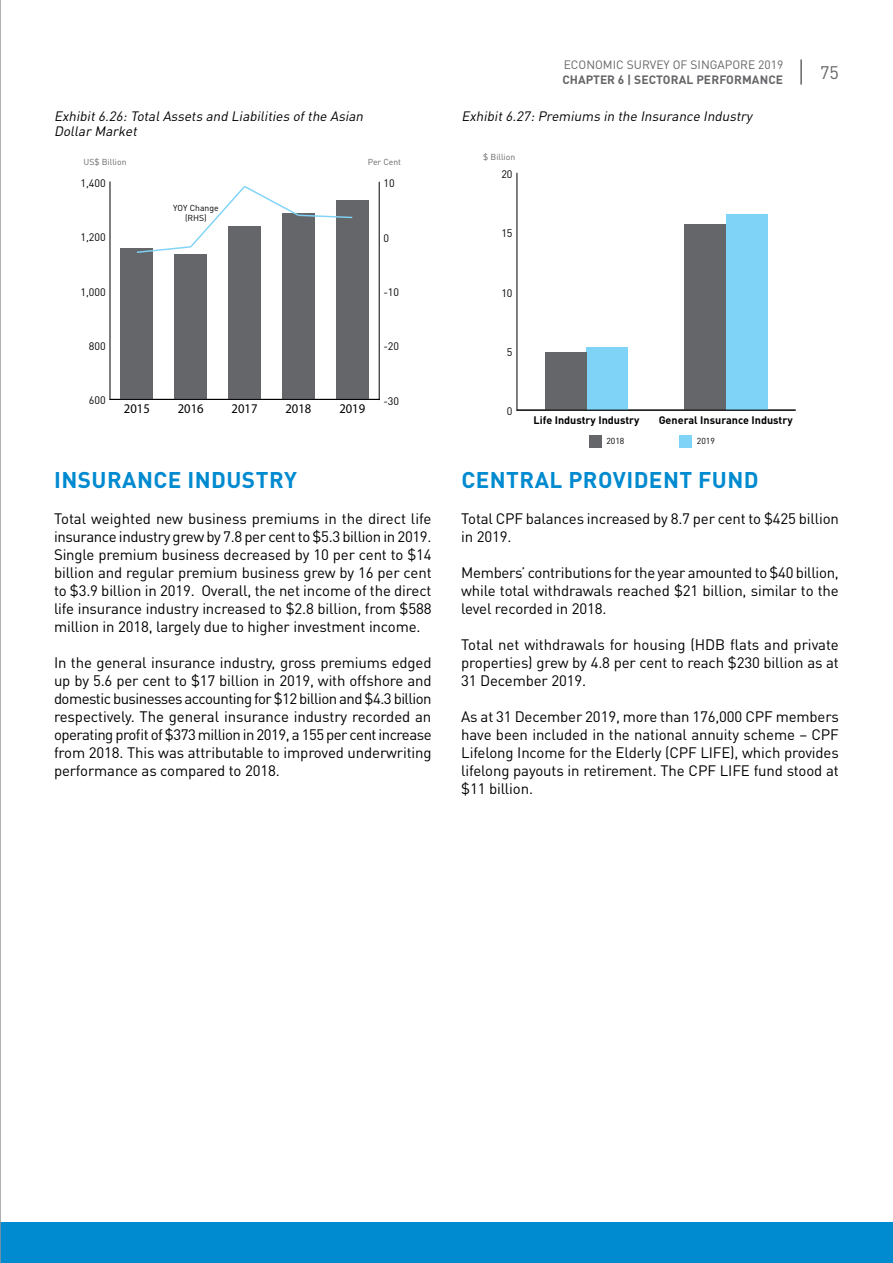
<style>
.page{position:relative;width:893px;height:1263px;background:#fff}
.page>*{position:absolute;margin:0;border:0;box-sizing:border-box;transform-origin:0 0}
.t1{font:700 22.5px "DIN Pro";letter-spacing:.02em;color:#008ad0}
.t2{font:18px "DIN Pro";color:#656669}
.t3{font:15px/18px "DIN Pro";letter-spacing:-.01em;color:#000;text-align:justify}
.t4{font:italic 13.5px/15px "DIN Pro";color:#000}
.t5{font:13.35px "Myriad Pro";color:#000;scale:.95 1}
.t6{font:12px "DIN Pro";color:#656669}
.t7{font:700 12px "DIN Pro";letter-spacing:.01em;color:#656669}
.t8{font:700 10.8px "DIN Pro";color:#000}
.t9{font:10.8px "DIN Pro";color:#000}
.t10{font:8.7px "DIN Pro";color:#656669}
.t11{font:8.7px "DIN Pro";color:#000}
.t12{font:8.55px "DIN Pro";color:#656669}
.t13{font:8.55px/10.4px "DIN Pro";color:#000;text-align:center}
</style>
<div class="page">
<div style="left:0;top:1222px;width:893px;height:41px;background:#008ad0"></div>
<hr style="left:110px;top:182px;width:1px;height:217px;background:#000">
<div style="left:121px;top:248px;width:32px;height:151px;background:#656669"></div>
<div style="left:175px;top:254px;width:32px;height:145px;background:#656669"></div>
<div style="left:228px;top:226px;width:33px;height:173px;background:#656669"></div>
<div style="left:282px;top:213px;width:33px;height:186px;background:#656669"></div>
<div style="left:336px;top:200px;width:32px;height:199px;background:#656669"></div>
<hr style="left:110px;top:399px;width:269px;height:1px;background:#000">
<hr style="left:379px;top:182px;width:1px;height:218px;background:#000">
<svg style="left:136px;top:186px;width:217px;height:67px"></svg>
<hr style="left:517px;top:173px;width:1px;height:237px;background:#000">
<div style="left:586px;top:347px;width:42px;height:63px;background:#7ed3f7"></div>
<div style="left:726px;top:215px;width:41px;height:195px;background:#7ed3f7"></div>
<div style="left:545px;top:352px;width:41px;height:58px;background:#656669"></div>
<div style="left:684px;top:225px;width:42px;height:185px;background:#656669"></div>
<hr style="left:517px;top:410px;width:278px;height:1px;background:#000">
<div style="left:589px;top:435px;width:13px;height:13px;background:#656669"></div>
<div style="left:680px;top:435px;width:12px;height:13px;background:#7ed3f7"></div>
<hr style="left:0;top:0;width:1px;height:1263px;background:#939598">
<hr style="left:800px;top:59px;width:2px;height:26px;background:#656669">
<p class="t6" style="left:564px;top:57px;width:221px">ECONOMIC SURVEY OF SINGAPORE 2019</p>
<p class="t7" style="left:562px;top:71px;width:222px">CHAPTER 6 | SECTORAL PERFORMANCE</p>
<p class="t4" style="left:54px;top:108px;width:314px">Exhibit6.26:TotalAssets and Liabilities ofthe Asian<br>Dollar Market</p>
<p class="t4" style="left:461px;top:108px;width:295px">Exhibit6.27:Premiums in the Insurance Industry</p>
<p class="t12" style="left:84px;top:156px;width:44px">US$ Billion</p>
<p class="t12" style="left:368px;top:156px;width:35px">Per Cent</p>
<p class="t9" style="left:80px;top:176px;width:27px">1,400</p>
<p class="t9" style="left:383px;top:176px;width:13px">10</p>
<p class="t13" style="left:173px;top:202px;width:47px">YOY Change (RHS)</p>
<p class="t9" style="left:80px;top:230px;width:27px">1,200</p>
<p class="t9" style="left:383px;top:230px;width:7px">0</p>
<p class="t9" style="left:80px;top:284px;width:27px">1,000</p>
<p class="t9" style="left:383px;top:285px;width:17px">-10</p>
<p class="t9" style="left:89px;top:339px;width:18px">800</p>
<p class="t9" style="left:383px;top:339px;width:17px">-20</p>
<p class="t9" style="left:89px;top:393px;width:18px">600</p>
<p class="t5" style="left:124px;top:400px;width:29px">2015</p>
<p class="t5" style="left:178px;top:400px;width:29px">2016</p>
<p class="t5" style="left:232px;top:400px;width:29px">2017</p>
<p class="t5" style="left:285px;top:400px;width:29px">2018</p>
<p class="t5" style="left:339px;top:400px;width:29px">2019</p>
<p class="t9" style="left:383px;top:393px;width:17px">-30</p>
<p class="t10" style="left:483px;top:151px;width:34px">$ Billion</p>
<p class="t9" style="left:501px;top:167px;width:13px">20</p>
<p class="t9" style="left:501px;top:226px;width:13px">15</p>
<p class="t9" style="left:501px;top:285px;width:13px">10</p>
<p class="t9" style="left:507px;top:344px;width:7px">5</p>
<p class="t9" style="left:507px;top:404px;width:7px">0</p>
<p class="t8" style="left:534px;top:412px;width:107px">Life Industry Industry</p>
<p class="t8" style="left:659px;top:412px;width:135px">General Insurance Industry</p>
<p class="t11" style="left:606px;top:435px;width:20px">2018</p>
<p class="t11" style="left:697px;top:435px;width:20px">2019</p>
<p class="t2" style="left:820px;top:60px;width:20px">75</p>
<h1 class="t1" style="left:54px;top:465px;width:244px">INSURANCE INDUSTRY</h1>
<p class="t3" style="left:54px;top:509px;width:379px">Total weighted new business premiums in the direct life insurance industry grew by 7.8 per cent to $5.3 billion in 2019.<br>Single premium business decreased by 10 per cent to $14 billion and regular premium business grew by 16 per cent to $3.9 billion in 2019. Overall, the net income of the direct life insurance industry increased to $2.8 billion, from $588 million in 2018, largely due to higher investment income.</p>
<p class="t3" style="left:54px;top:653px;width:379px">In the general insurance industry, gross premiums edged up by 5.6 per cent to $17 billion in 2019, with offshore and domestic businesses accounting for $12 billion and $4.3 billion respectively. The general insurance industry recorded an operating profit of $373 million in 2019, a 155 per cent increase from 2018. This was attributable to improved underwriting performance as compared to 2018.</p>
<h1 class="t1" style="left:461px;top:465px;width:299px">CENTRAL PROVIDENT FUND</h1>
<p class="t3" style="left:461px;top:509px;width:379px">Total CPF balances increased by 8.7 per cent to $425 billion in 2019.</p>
<p class="t3" style="left:461px;top:563px;width:379px">Members’ contributions for the year amounted to $40 billion, while total withdrawals reached $21 billion, similar to the level recorded in 2018.</p>
<p class="t3" style="left:461px;top:635px;width:379px">Total net withdrawals for housing (HDB flats and private properties) grew by 4.8 per cent to reach $230 billion as at 31 December 2019.</p>
<p class="t3" style="left:461px;top:707px;width:379px">As at 31 December 2019, more than 176,000 CPF members have been included in the national annuity scheme – CPF Lifelong Income for the Elderly (CPF LIFE), which provides lifelong payouts in retirement. The CPF LIFE fund stood at $11 billion.</p>
</div>
